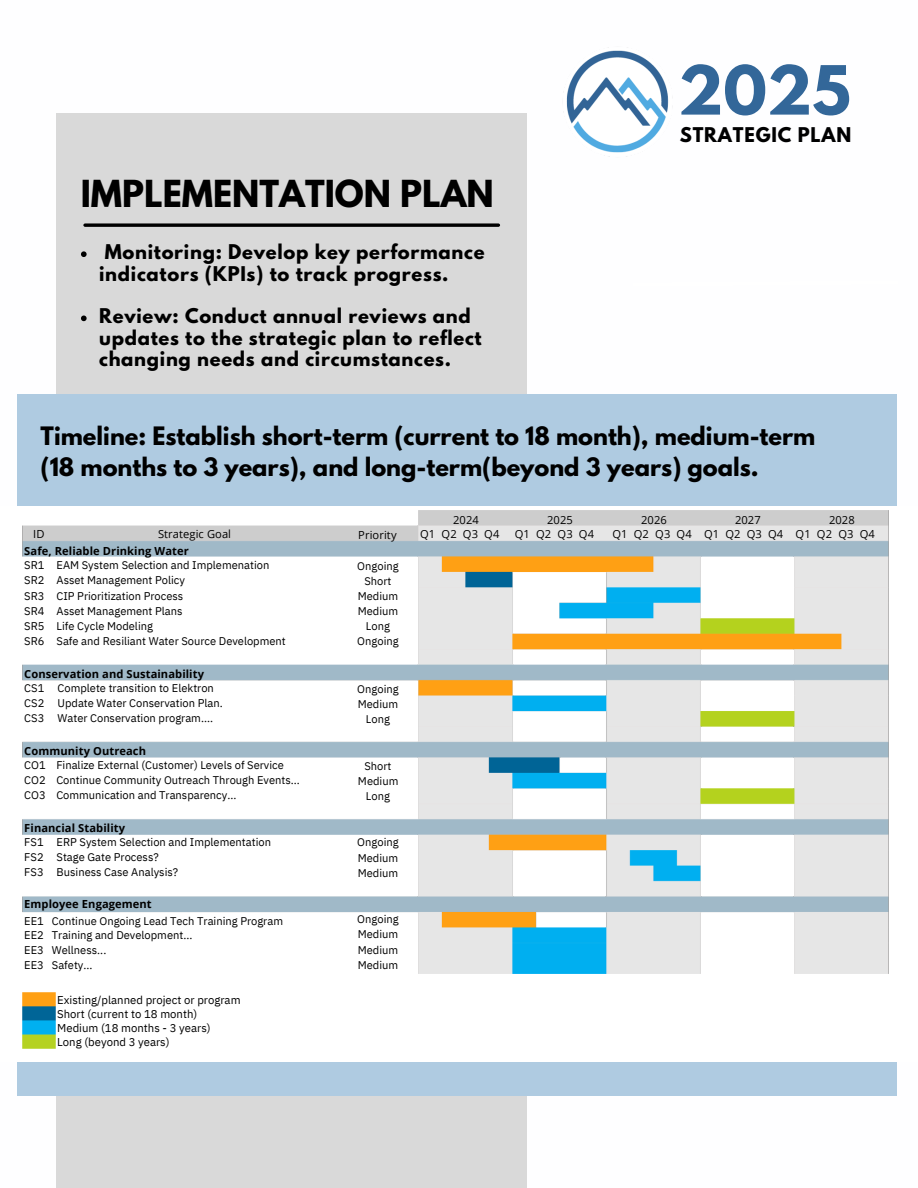
<style>
.page{position:relative;width:918px;height:1188px;background:#fff}
.page>*{position:absolute;margin:0;border:0;box-sizing:border-box;transform-origin:0 0}
.t1{font:700 60px "League Spartan";color:#336799}
.t2{font:700 33px "League Spartan";color:#000}
.t3{font:700 22.5px/31.5px "League Spartan";color:#000}
.t4{font:700 18px/21.3px "League Spartan";letter-spacing:.04em;color:#000}
.t5{font:11.4px/13.8px "IBM Plex Sans";color:#000}
.t6{font:11.1px/15.1px "IBM Plex Sans";color:#000;text-align:justify}
.t7{font:700 11.1px "Open Sans";letter-spacing:.01em;color:#000}
.t8{font:11.1px "Open Sans";letter-spacing:.01em;color:#000}
</style>
<div class="page">
<div style="left:56px;top:113px;width:471px;height:1075px;background:#d9d9d9"></div>
<div style="left:17px;top:395px;width:880px;height:701px;background:#afcbe1"></div>
<svg style="left:81px;top:251px;width:6px;height:6px"></svg>
<svg style="left:81px;top:316px;width:6px;height:5px"></svg>
<svg style="left:83px;top:223px;width:417px;height:4px;background:#202020"></svg>
<img style="left:478px;top:47px;width:191px;height:180px">
<div style="left:0;top:506px;width:918px;height:555px;background:#fff"></div>
<img style="left:22px;top:510px;width:867px;height:464px">
<img style="left:22px;top:992px;width:34px;height:57px">
<h4 class="t2" style="left:81px;top:178px;width:415px">IMPLEMENTATION PLAN</h4>
<p class="t4" style="left:99px;top:244px;width:387px;text-indent:6px">Monitoring: Develop key performance indicators (KPIs) to track progress.</p>
<h1 class="t4" style="left:99px;top:308px;width:384px">Review: Conduct annual reviews and updates to the strategic plan to reflect changing needs and circumstances.</h1>
<p class="t1" style="left:678px;top:61px;width:174px">2025</p>
<p class="t4" style="left:680px;top:127px;width:173px">STRATEGIC PLAN</p>
<h3 class="t3" style="left:41px;top:423px;width:776px">Timeline: Establish short-term (current to 18 month), medium-term (18 months to 3 years), and long-term(beyond 3 years) goals.</h3>
<p class="t8" style="left:33px;top:526px;width:13px">ID</p>
<p class="t8" style="left:158px;top:526px;width:75px">Strategic Goal</p>
<h6 class="t7" style="left:24px;top:543px;width:166px">Safe, Reliable Drinking Water</h6>
<p class="t6" style="left:24px;top:558px;width:22px">SR1<br>SR2<br>SR3<br>SR4<br>SR5<br>SR6</p>
<p class="t6" style="left:57px;top:558px;width:231px;text-align:left">EAM System Selection and Implemenation<br>Asset Management Policy<br>CIP Prioritization Process<br>Asset Management Plans<br>Life Cycle Modeling<br>Safe and Resiliant Water Source Development</p>
<h6 class="t7" style="left:24px;top:666px;width:181px">Conservation and Sustainability</h6>
<p class="t6" style="left:24px;top:681px;width:22px">CS1</p>
<p class="t6" style="left:58px;top:681px;width:158px">Complete transition to Elektron</p>
<p class="t6" style="left:24px;top:695px;width:22px">CS2</p>
<p class="t6" style="left:58px;top:695px;width:167px">Update Water Conservation Plan.</p>
<p class="t6" style="left:24px;top:710px;width:190px">CS3 Water Conservation program....</p>
<h3 class="t7" style="left:24px;top:743px;width:123px">Community Outreach</h3>
<p class="t8" style="left:358px;top:527px;width:40px">Priority</p>
<p class="t6" style="left:357px;top:558px;width:43px;text-align:center">Ongoing<br>Short<br>Medium<br>Medium<br>Long<br>Ongoing</p>
<p class="t6" style="left:357px;top:681px;width:43px;text-align:center">Ongoing<br>Medium<br>Long</p>
<p class="t6" style="left:24px;top:758px;width:23px">CO1</p>
<p class="t6" style="left:56px;top:758px;width:229px">Finalize External (Customer) Levels of Service</p>
<p class="t6" style="left:358px;top:758px;width:42px;text-align:center">Short<br>Medium<br>Long</p>
<p class="t6" style="left:24px;top:772px;width:23px">CO2</p>
<p class="t6" style="left:56px;top:772px;width:245px">Continue Community Outreach Through Events...</p>
<p class="t6" style="left:24px;top:787px;width:214px">CO3 Communication and Transparency...</p>
<p class="t7" style="left:24px;top:820px;width:102px">Financial Stability</p>
<p class="t6" style="left:24px;top:834px;width:21px">FS1<br>FS2<br>FS3</p>
<p class="t6" style="left:57px;top:834px;width:216px;text-align:left">ERP System Selection and Implementation<br>Stage Gate Process?<br>Business Case Analysis?</p>
<p class="t6" style="left:24px;top:913px;width:21px">EE1</p>
<h6 class="t6" style="left:52px;top:913px;width:233px">Continue Ongoing Lead Tech Training Program</h6>
<p class="t7" style="left:24px;top:897px;width:129px">Employee Engagement</p>
<h6 class="t6" style="left:24px;top:928px;width:21px">EE2</h6>
<p class="t6" style="left:52px;top:928px;width:142px">Training and Development...</p>
<p class="t6" style="left:24px;top:942px;width:84px;line-height:14.7px">EE3 Wellness...<br>EE3 Safety...</p>
<p class="t5" style="left:57px;top:993px;width:185px">Existing/planned project or program<br>Short (current to 18 month)<br>Medium (18 months - 3 years)<br>Long (beyond 3 years)</p>
<p class="t6" style="left:357px;top:835px;width:43px">Ongoing Medium Medium</p>
<p class="t6" style="left:357px;top:912px;width:43px">Ongoing Medium Medium Medium</p>
<p class="t8" style="left:453px;top:512px;width:27px">2024</p>
<p class="t8" style="left:547px;top:512px;width:27px">2025</p>
<p class="t8" style="left:641px;top:512px;width:27px">2026</p>
<p class="t8" style="left:735px;top:512px;width:27px">2027</p>
<p class="t8" style="left:829px;top:512px;width:27px">2028</p>
<p class="t8" style="left:420px;top:527px;width:81px">Q1 Q2 Q3 Q4</p>
<p class="t8" style="left:515px;top:527px;width:81px">Q1 Q2 Q3 Q4</p>
<p class="t8" style="left:612px;top:527px;width:264px">Q1 Q2 Q3 Q4 Q1 Q2 Q3 Q4 Q1 Q2 Q3 Q4</p>
</div>
